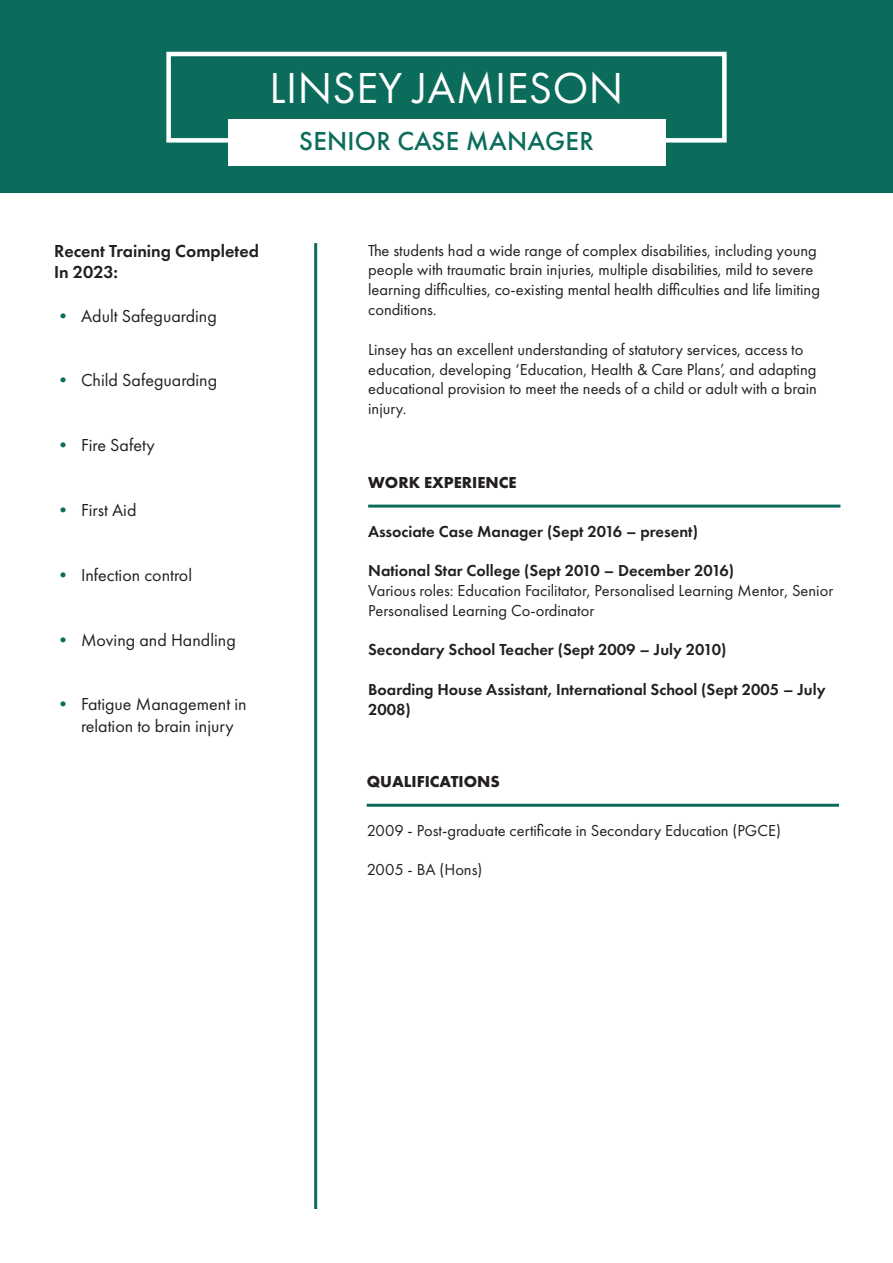
<style>
.page{position:relative;width:893px;height:1263px;background:#fff}
.page>*{position:absolute;margin:0;border:0;box-sizing:border-box;transform-origin:0 0}
.t1{font:45px "Futura PT";letter-spacing:.01em;color:#fff}
.t2{font:500 27px "Futura PT";letter-spacing:.01em;color:#0c6c5c}
.t3{font:18px/21.6px "Futura PT";color:#231f20}
.t4{font:600 18px/21.6px "Futura PT";color:#231f20}
.t5{font:16.5px/19.8px "Futura PT";color:#231f20}
.t6{font:600 16.5px/19.8px "Futura PT";color:#231f20}
.t7{font:700 16.5px "Futura PT";color:#231f20}
.s1{color:#0c6c5c}
</style>
<div class="page">
<div style="left:0;top:0;width:893px;height:193px;background:#0c6c5c"></div>
<div style="left:166px;top:52px;width:561px;height:91px;border:4px solid #fff"></div>
<div style="left:227px;top:119px;width:438px;height:47px;background:#fff"></div>
<hr style="left:314px;top:243px;width:3px;height:966px;background:#0c6c5c">
<hr style="left:367px;top:804px;width:472px;height:3px;background:#0c6c5c">
<hr style="left:368px;top:505px;width:472px;height:3px;background:#0c6c5c">
<p class="t1" style="left:270px;top:62px;width:355px">LINSEY JAMIESON</p>
<p class="t2" style="left:299px;top:125px;width:296px">SENIOR CASE MANAGER</p>
<p class="t4" style="left:54px;top:240px;width:207px">Recent Training Completed<br>In 2023:</p>
<p class="t3" style="left:54px;top:305px;width:164px"><span class="s1">•</span> Adult Safeguarding</p>
<p class="t3" style="left:54px;top:370px;width:165px"><span class="s1">•</span> Child Safeguarding</p>
<p class="t3" style="left:54px;top:434px;width:102px"><span class="s1">•</span> Fire Safety</p>
<p class="t3" style="left:54px;top:499px;width:84px"><span class="s1">•</span> First Aid</p>
<p class="t3" style="left:54px;top:564px;width:140px"><span class="s1">•</span> Infection control</p>
<p class="t3" style="left:54px;top:629px;width:183px"><span class="s1">•</span> Moving and Handling</p>
<p class="t3" style="left:81px;top:694px;width:167px;text-indent:-27px"><span class="s1">•</span> Fatigue Management in relation to brain injury</p>
<p class="t5" style="left:368px;top:240px;width:453px">The students had a wide range of complex disabilities, including young people with traumatic brain injuries, multiple disabilities, mild to severe learning difficulties, co-existing mental health difficulties and life limiting conditions.</p>
<p class="t5" style="left:368px;top:339px;width:450px">Linsey has an excellent understanding of statutory services, access to education, developing ‘Education, Health &amp; Care Plans’, and adapting educational provision to meet the needs of a child or adult with a brain injury.</p>
<p class="t7" style="left:368px;top:472px;width:150px">WORK EXPERIENCE</p>
<p class="t6" style="left:368px;top:521px;width:331px">Associate Case Manager (Sept 2016 – present)</p>
<p class="t6" style="left:368px;top:561px;width:368px">National Star College (Sept 2010 – December 2016)</p>
<p class="t5" style="left:368px;top:580px;width:467px">Various roles: Education Facilitator, Personalised Learning Mentor, Senior<br>Personalised Learning Co-ordinator</p>
<p class="t6" style="left:368px;top:640px;width:360px">Secondary School Teacher (Sept 2009 – July 2010)</p>
<p class="t6" style="left:368px;top:679px;width:459px">Boarding House Assistant, International School (Sept 2005 – July<br>2008)</p>
<p class="t7" style="left:367px;top:771px;width:135px">QUALIFICATIONS</p>
<p class="t5" style="left:367px;top:820px;width:416px">2009 - Post-graduate certificate in Secondary Education (PGCE)</p>
<p class="t5" style="left:367px;top:860px;width:117px">2005 - BA (Hons)</p>
</div>
